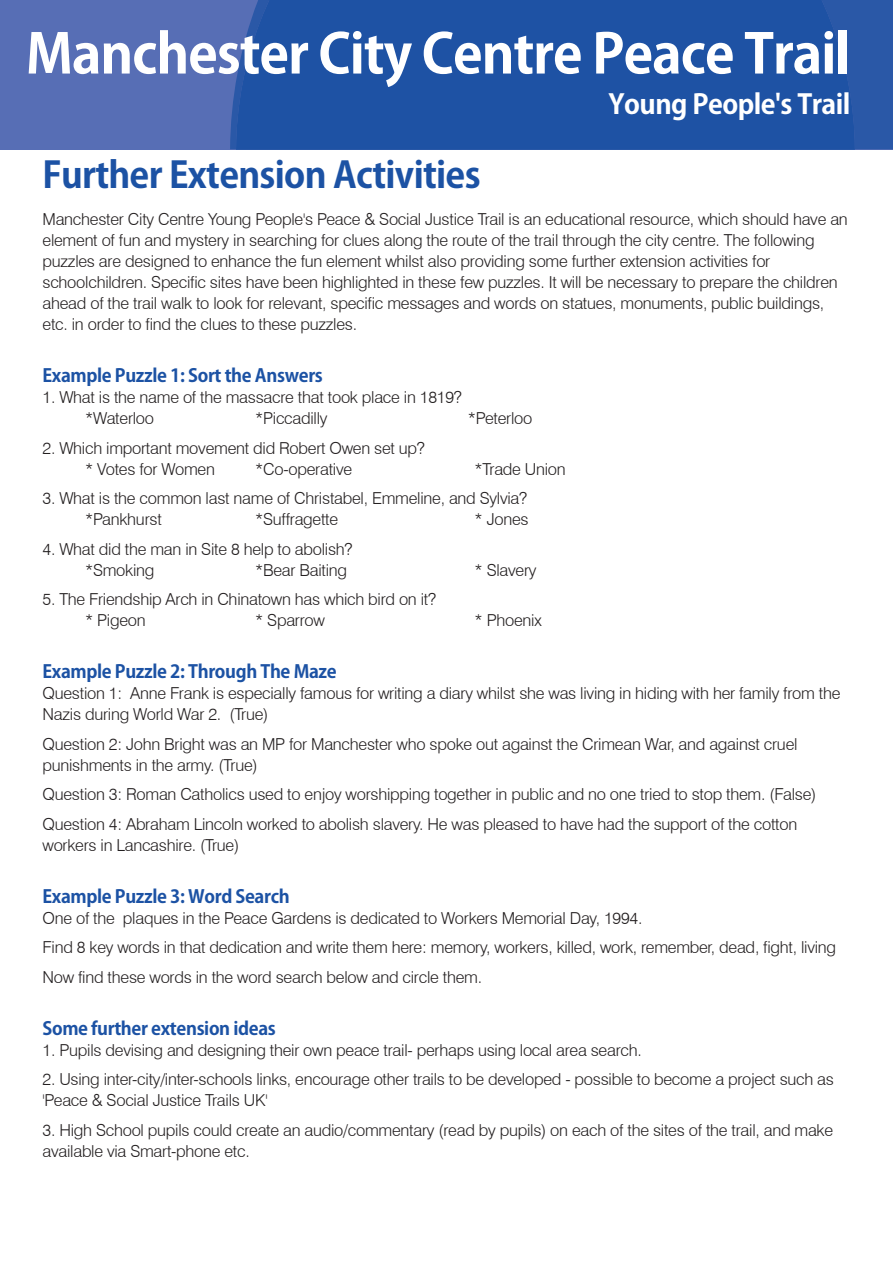
<style>
.page{position:relative;width:893px;height:1263px;background:#fff}
.page>*{position:absolute;margin:0;border:0;box-sizing:border-box;transform-origin:0 0}
.t1{font:700 54px "Adobe Gothic Std";letter-spacing:-.02em;color:#fff}
.t2{font:700 36px "Koz Go Pr 6 N";letter-spacing:-.02em;color:#1c52a4}
.t3{font:700 27px "Adobe Gothic Std";letter-spacing:-.02em;color:#fff}
.t4{font:700 18px "Koz Go Pr 6 N";letter-spacing:-.02em;color:#1c52a4}
.t5{font:300 16.5px/21px "Swiss 721 BT";letter-spacing:-.015em;color:#231f20}
</style>
<div class="page">
<div style="left:0;top:0;width:893px;height:149px;background:#576eb5"></div>
<svg style="left:230px;top:0;width:663px;height:149px;background:#2e5aa8"></svg>
<div style="left:236px;top:0;width:619px;height:149px;background:#1e52a4"></div>
<h1 class="t1" style="left:26px;top:21px;width:826px">Manchester City Centre Peace Trail</h1>
<h3 class="t3" style="left:608px;top:88px;width:243px">Young People's Trail</h3>
<h2 class="t2" style="left:43px;top:155px;width:440px">Further Extension Activities</h2>
<p class="t5" style="left:43px;top:209px;width:807px">Manchester City Centre Young People's Peace &amp; Social Justice Trail is an educational resource, which should have an element of fun and mystery in searching for clues along the route of the trail through the city centre. The following puzzles are designed to enhance the fun element whilst also providing some further extension activities for schoolchildren. Specific sites have been highlighted in these few puzzles. It will be necessary to prepare the children ahead of the trail walk to look for relevant, specific messages and words on statues, monuments, public buildings, etc. in order to find the clues to these puzzles.</p>
<p class="t4" style="left:43px;top:365px;width:282px">Example Puzzle 1: Sort the Answers</p>
<p class="t5" style="left:85px;top:387px;width:378px;text-indent:-43px">1. What is the name of the massacre that took place in 1819? *Waterloo</p>
<p class="t5" style="left:255px;top:408px;width:74px">*Piccadilly</p>
<p class="t5" style="left:468px;top:408px;width:66px">*Peterloo</p>
<p class="t5" style="left:85px;top:437px;width:341px;text-indent:-43px">2. Which important movement did Robert Owen set up? * Votes for Women</p>
<p class="t5" style="left:255px;top:458px;width:99px">*Co-operative</p>
<p class="t5" style="left:475px;top:458px;width:93px">*Trade Union</p>
<p class="t5" style="left:85px;top:488px;width:444px;text-indent:-43px">3. What is the common last name of Christabel, Emmeline, and Sylvia? *Pankhurst</p>
<p class="t5" style="left:255px;top:509px;width:85px">*Suffragette</p>
<p class="t5" style="left:475px;top:509px;width:56px">* Jones</p>
<p class="t5" style="left:85px;top:538px;width:269px;text-indent:-43px">4. What did the man in Site 8 help to abolish? *Smoking</p>
<p class="t5" style="left:255px;top:559px;width:94px">*Bear Baiting</p>
<p class="t5" style="left:475px;top:559px;width:64px">* Slavery</p>
<p class="t5" style="left:85px;top:589px;width:353px;text-indent:-43px">5. The Friendship Arch in Chinatown has which bird on it? * Pigeon</p>
<p class="t5" style="left:255px;top:610px;width:71px">* Sparrow</p>
<p class="t5" style="left:475px;top:610px;width:69px">* Phoenix</p>
<p class="t4" style="left:43px;top:662px;width:296px">Example Puzzle 2: Through The Maze</p>
<p class="t5" style="left:43px;top:683px;width:799px">Question 1: Anne Frank is especially famous for writing a diary whilst she was living in hiding with her family from the<br>Nazis during World War 2. (True)</p>
<p class="t5" style="left:43px;top:733px;width:756px">Question 2: John Bright was an MP for Manchester who spoke out against the Crimean War, and against cruel punishments in the army. (True)</p>
<p class="t5" style="left:43px;top:780px;width:775px;line-height:29.5px">Question 3: Roman Catholics used to enjoy worshipping together in public and no one tried to stop them. (False)<br>Question 4: Abraham Lincoln worked to abolish slavery. He was pleased to have had the support of the cotton</p>
<p class="t5" style="left:43px;top:834px;width:198px">workers in Lancashire. (True)</p>
<p class="t4" style="left:43px;top:886px;width:249px">Example Puzzle 3: Word Search</p>
<p class="t5" style="left:43px;top:903px;width:795px;line-height:29.5px">One of the plaques in the Peace Gardens is dedicated to Workers Memorial Day, 1994.<br>Find 8 key words in that dedication and write them here: memory, workers, killed, work, remember, dead, fight, living<br>Now find these words in the word search below and circle them.</p>
<p class="t4" style="left:43px;top:1018px;width:235px">Some further extension ideas</p>
<p class="t5" style="left:43px;top:1039px;width:601px">1. Pupils devising and designing their own peace trail- perhaps using local area search.</p>
<p class="t5" style="left:43px;top:1069px;width:793px">2. Using inter-city/inter-schools links, encourage other trails to be developed - possible to become a project such as 'Peace &amp; Social Justice Trails UK'</p>
<p class="t5" style="left:43px;top:1119px;width:792px">3. High School pupils could create an audio/commentary (read by pupils) on each of the sites of the trail, and make available via Smart-phone etc.</p>
</div>
